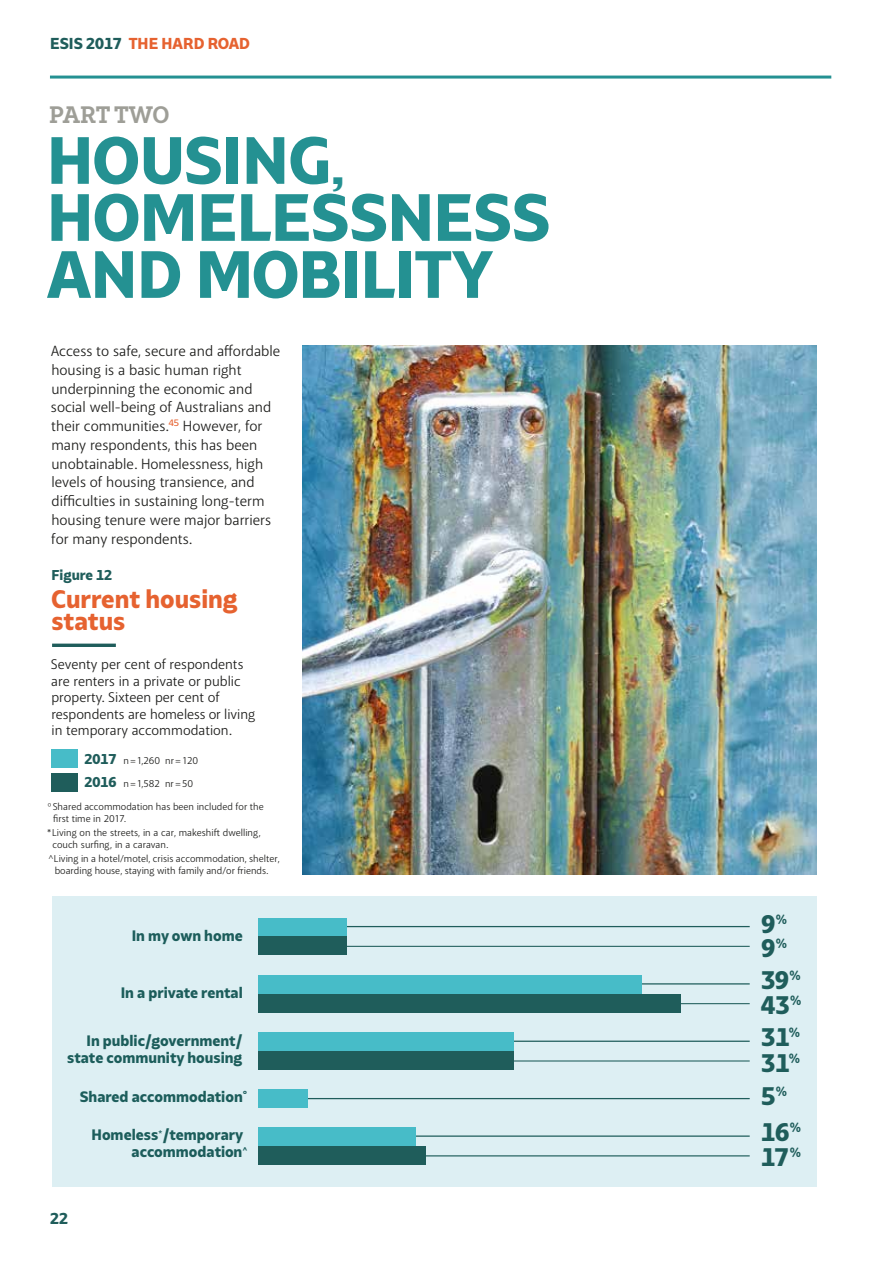
<style>
.page{position:relative;width:893px;height:1263px;background:#fff}
.page>*{position:absolute;margin:0;border:0;box-sizing:border-box;transform-origin:0 0}
.t1{font:800 63px/57px "Bw Glenn Sans";letter-spacing:-.005em;color:#249192}
.t2{font:800 24px/25.7px "Bw Glenn Sans";color:#1f5d5b}
.t3{font:800 24px/22.5px "Bw Glenn Sans";color:#e66230}
.t4{font:700 22.5px "Bw Glenn Slab";letter-spacing:-.01em;color:#9e9e97}
.t5{font:15px/18.8px "Others";color:#1d1d1b}
.t6{font:800 15px "Bw Glenn Sans";color:#e66230}
.t7{font:800 15px "Bw Glenn Sans";color:#1f5d5b}
.t8{font:14.25px/16.5px "Others";color:#1d1d1b}
.t9{font:800 14.25px/17.1px "Bw Glenn Sans";color:#1c5d5b;text-align:right}
.t10{font:800 13.5px "Bw Glenn Sans";color:#1f5d5b}
.t11{font:10.2px/12px "Others";color:#1d1d1b}
.s1{color:#1f5d5b}
.s2{font-size:39.6px}
.s3{font-family:"Bw Glenn Sans";font-weight:800;font-size:13.5px;color:#1f5d5b}
.s4{font-weight:500;font-size:16.65px}
.s5{font-weight:500;font-size:11.85px}
</style>
<div class="page">
<div style="left:52px;top:896px;width:764px;height:290px;background:#ddeff3"></div>
<hr style="left:50px;top:76px;width:781px;height:3px;background:#249192">
<hr style="left:271px;top:926px;width:479px;height:1px;background:#1f5d5b">
<hr style="left:271px;top:946px;width:479px;height:1px;background:#1f5d5b">
<hr style="left:271px;top:983px;width:479px;height:1px;background:#1f5d5b">
<hr style="left:271px;top:1003px;width:479px;height:1px;background:#1f5d5b">
<hr style="left:271px;top:1098px;width:479px;height:1px;background:#1f5d5b">
<hr style="left:271px;top:1040px;width:479px;height:2px;background:#1f5d5b">
<hr style="left:271px;top:1060px;width:479px;height:1px;background:#1f5d5b">
<hr style="left:271px;top:1135px;width:479px;height:2px;background:#1f5d5b">
<hr style="left:271px;top:1155px;width:479px;height:1px;background:#1f5d5b">
<div style="left:258px;top:918px;width:89px;height:18px;background:#47bcc8"></div>
<div style="left:258px;top:936px;width:89px;height:19px;background:#1f5d5b"></div>
<div style="left:258px;top:975px;width:384px;height:19px;background:#47bcc8"></div>
<div style="left:258px;top:994px;width:423px;height:18px;background:#1f5d5b"></div>
<div style="left:258px;top:1089px;width:50px;height:19px;background:#47bcc8"></div>
<div style="left:258px;top:1032px;width:256px;height:19px;background:#47bcc8"></div>
<div style="left:258px;top:1051px;width:256px;height:19px;background:#1f5d5b"></div>
<div style="left:258px;top:1127px;width:158px;height:19px;background:#47bcc8"></div>
<div style="left:258px;top:1146px;width:167px;height:19px;background:#1f5d5b"></div>
<hr style="left:52px;top:644px;width:64px;height:3px;background:#1f5d5b">
<div style="left:51px;top:749px;width:27px;height:19px;background:#47bcc8"></div>
<div style="left:51px;top:773px;width:27px;height:18px;background:#1f5d5b"></div>
<img style="left:303px;top:345px;width:513px;height:529px">
<p class="t6" style="left:50px;top:34px;width:201px"><span class="s1">ESIS 2017</span> THE HARD ROAD</p>
<h3 class="t4" style="left:49px;top:100px;width:122px">PART TWO</h3>
<h1 class="t1" style="left:47px;top:131px;width:505px">HOUSING<span class="s2">,<br></span>HOMELESSNESS<br>AND MOBILITY</h1>
<p class="t5" style="left:51px;top:342px;width:231px">Access to safe, secure and affordable housing is a basic human right underpinning the economic and social well-being of Australians and their communities.<sup>45</sup> However, for many respondents, this has been unobtainable. Homelessness, high levels of housing transience, and difficulties in sustaining long-term housing tenure were major barriers for many respondents.</p>
<p class="t10" style="left:52px;top:567px;width:62px">Figure 12</p>
<h2 class="t3" style="left:51px;top:587px;width:188px">Current housing status</h2>
<p class="t8" style="left:51px;top:657px;width:206px">Seventy per cent of respondents are renters in a private or public property. Sixteen per cent of respondents are homeless or living in temporary accommodation.</p>
<p class="t11" style="left:84px;top:755px;width:115px"><span class="s3">2017</span> n = 1,260 nr = 120</p>
<p class="t11" style="left:84px;top:778px;width:110px"><span class="s3">2016</span> n = 1,582 nr = 50</p>
<p class="t11" style="left:53px;top:801px;width:212px;text-indent:-5px">º Shared accommodation has been included for the first time in 2017.</p>
<p class="t11" style="left:52px;top:827px;width:210px;text-indent:-5px">*Living on the streets, in a car, makeshift dwelling, couch surfing, in a caravan.</p>
<p class="t11" style="left:48px;top:853px;width:233px;text-align:center">^Living in a hotel/motel, crisis accommodation, shelter, boarding house, staying with family and/or friends.</p>
<p class="t9" style="left:132px;top:927px;width:113px">In my own home</p>
<p class="t9" style="left:121px;top:984px;width:123px">In a private rental</p>
<p class="t9" style="left:67px;top:1032px;width:177px">In public/government/ state community housing</p>
<p class="t9" style="left:80px;top:1088px;width:169px">Shared accommodation<span class="s4">˚</span></p>
<h2 class="t2" style="left:761px;top:912px;width:28px;line-height:23.9px">9<sup>%<br></sup>9<sup>%</sup></h2>
<h2 class="t2" style="left:761px;top:966px;width:42px">39<sup>%<br></sup>43<sup>%</sup></h2>
<h2 class="t2" style="left:761px;top:1024px;width:41px">31<sup>%<br></sup>31<sup>%</sup></h2>
<h2 class="t2" style="left:761px;top:1083px;width:28px">5<sup>%</sup></h2>
<p class="t7" style="left:50px;top:1209px;width:19px">22</p>
<p class="t9" style="left:132px;top:1126px;width:117px;text-align:left;text-indent:-40px">Homeless<span class="s5">*</span>/temporary accommodation<sup>^</sup></p>
<h2 class="t2" style="left:761px;top:1118px;width:42px">16<sup>%<br></sup>17<sup>%</sup></h2>
</div>
